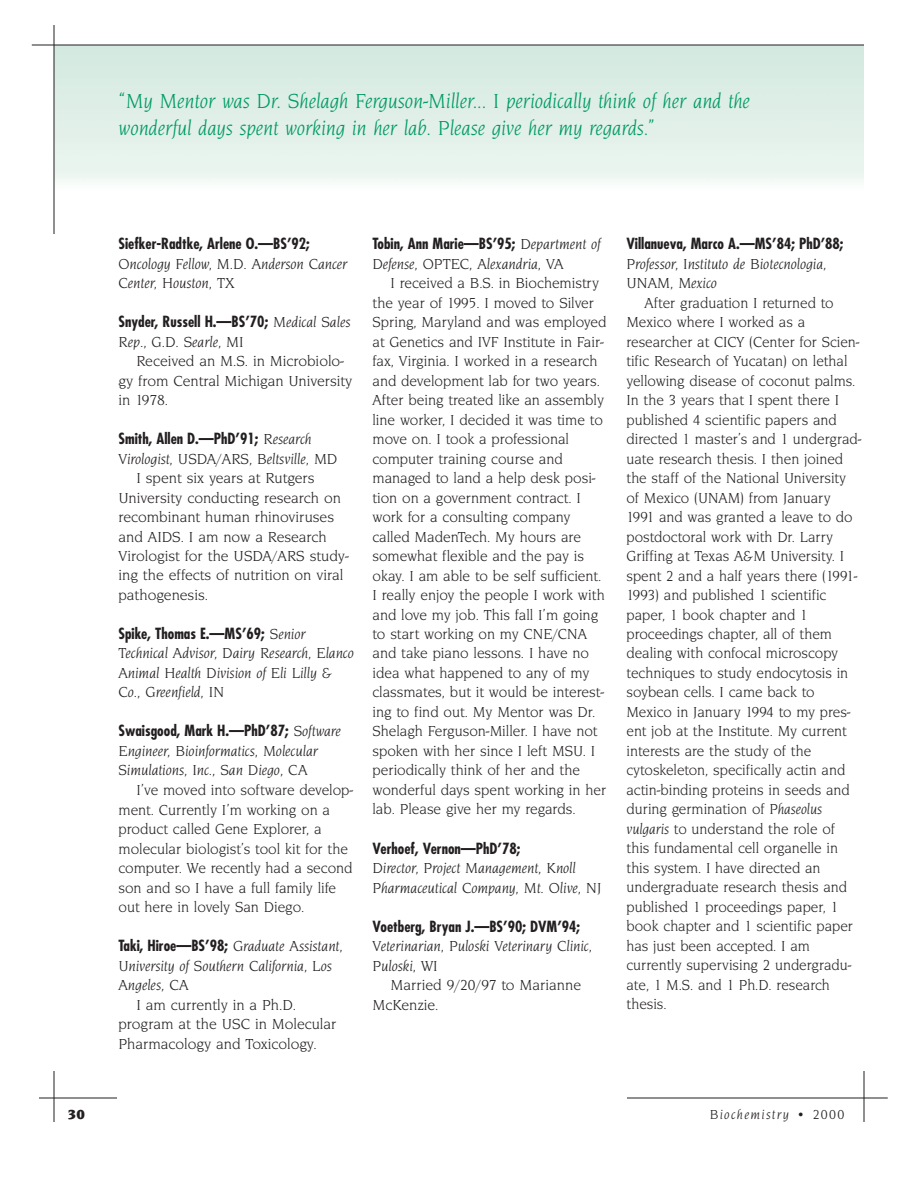
<style>
.page{position:relative;width:918px;height:1188px;background:#fff}
.page>*{position:absolute;margin:0;border:0;box-sizing:border-box;transform-origin:0 0}
.t1{font:italic 21px/27px "Novarese Itc T";color:#009a66}
.t2{font:15px/19.5px "Novarese Itc T";color:#231f20}
.t3{font:italic 15px/19.5px "Novarese Itc T";color:#231f20}
.t4{font:700 condensed 15px "Futura";color:#231f20}
.t5{font:italic 13.5px "Novarese Itc T";letter-spacing:.1em;color:#231f20}
.t6{font:900 13.5px "Novarese Itc T";color:#231f20}
.s1{font-family:"Novarese Itc T";font-weight:400;font-style:italic;font-stretch:normal}
.s2{font-family:"Futura";font-weight:700;font-style:normal;font-stretch:condensed}
.s3{font-style:italic}
</style>
<div class="page">
<hr style="left:54px;top:25px;width:1px;height:209px;background:#231f20">
<hr style="left:32px;top:45px;width:832px;height:1px;background:#231f20">
<hr style="left:627px;top:1098px;width:261px;height:1px;background:#231f20">
<hr style="left:864px;top:1071px;width:1px;height:51px;background:#231f20">
<hr style="left:54px;top:1071px;width:1px;height:51px;background:#231f20">
<hr style="left:39px;top:1098px;width:78px;height:1px;background:#231f20">
<h1 class="t1" style="left:118px;top:88px;width:633px">“My Mentor was Dr. Shelagh Ferguson-Miller... I periodically think of her and the wonderful days spent working in her lab. Please give her my regards.”</h1>
<p class="t4" style="left:118px;top:237px;width:193px">Siefker-Radtke, Arlene O.—BS’92;</p>
<p class="t3" style="left:118px;top:254px;width:231px">Oncology Fellow, M.D. Anderson Cancer<br>Center, Houston, TX</p>
<p class="t4" style="left:118px;top:315px;width:233px">Snyder, Russell H.—BS’70; <span class="s1">Medical Sales</span></p>
<p class="t3" style="left:118px;top:332px;width:127px">Rep., G.D. Searle, MI</p>
<p class="t2" style="left:118px;top:352px;width:235px;text-indent:18px">Received an M.S. in Microbiolo&shy;gy from Central Michigan University in 1978.</p>
<p class="t4" style="left:118px;top:432px;width:195px">Smith, Allen D.—PhD’91; <span class="s1">Research</span></p>
<p class="t3" style="left:119px;top:449px;width:220px">Virologist, USDA/ARS, Beltsville, MD</p>
<p class="t2" style="left:118px;top:469px;width:232px;text-indent:18px">I spent six years at Rutgers<br>University conducting research on recombinant human rhinoviruses and AIDS. I am now a Research<br>Virologist for the USDA/ARS study&shy;ing the effects of nutrition on viral pathogenesis.</p>
<p class="t4" style="left:118px;top:627px;width:189px">Spike, Thomas E.—MS’69; <span class="s1">Senior</span></p>
<p class="t3" style="left:118px;top:644px;width:237px">Technical Advisor, Dairy Research, Elanco<br>Animal Health Division of Eli Lilly &amp;<br>Co., Greenfield, IN</p>
<p class="t4" style="left:118px;top:724px;width:224px">Swaisgood, Mark H.—PhD’87; <span class="s1">Software</span></p>
<p class="t3" style="left:118px;top:742px;width:201px">Engineer, Bioinformatics, Molecular<br>Simulations, Inc., San Diego, CA</p>
<p class="t2" style="left:118px;top:781px;width:236px;text-indent:18px">I’ve moved into software develop&shy;ment. Currently I’m working on a product called Gene Explorer, a molecular biologist’s tool kit for the computer. We recently had a second son and so I have a full family life out here in lovely San Diego.</p>
<p class="t3" style="left:118px;top:937px;width:226px"><span class="s2">Taki, Hiroe—BS’98;</span> Graduate Assistant,<br>University of Southern California, Los<br>Angeles, CA</p>
<p class="t2" style="left:118px;top:996px;width:219px;text-indent:18px">I am currently in a Ph.D. program at the USC in Molecular<br>Pharmacology and Toxicology.</p>
<p class="t4" style="left:372px;top:237px;width:230px">Tobin, Ann Marie—BS’95; <span class="s1">Department of</span></p>
<p class="t3" style="left:372px;top:254px;width:193px">Defense, OPTEC, Alexandria, VA</p>
<p class="t2" style="left:372px;top:274px;width:235px;text-indent:18px">I received a B.S. in Biochemistry the year of 1995. I moved to Silver Spring, Maryland and was employed at Genetics and IVF Institute in Fair&shy;fax, Virginia. I worked in a research and development lab for two years.<br>After being treated like an assembly line worker, I decided it was time to move on. I took a professional computer training course and managed to land a help desk posi&shy;tion on a government contract. I work for a consulting company called MadenTech. My hours are somewhat flexible and the pay is okay. I am able to be self sufficient.<br>I really enjoy the people I work with and love my job. This fall I’m going to start working on my CNE/CNA and take piano lessons. I have no idea what happened to any of my classmates, but it would be interest&shy;ing to find out. My Mentor was Dr.<br>Shelagh Ferguson-Miller. I have not spoken with her since I left MSU. I periodically think of her and the wonderful days spent working in her lab. Please give her my regards.</p>
<p class="t4" style="left:372px;top:841px;width:149px">Verhoef, Vernon—PhD’78;</p>
<p class="t3" style="left:372px;top:859px;width:230px">Director, Project Management, Knoll<br>Pharmaceutical Company, Mt. Olive, NJ</p>
<p class="t4" style="left:372px;top:919px;width:209px">Voetberg, Bryan J.—BS’90; DVM’94;</p>
<p class="t3" style="left:372px;top:937px;width:221px">Veterinarian, Puloski Veterinary Clinic,<br>Puloski, WI</p>
<p class="t2" style="left:373px;top:976px;width:210px;text-indent:18px">Married 9/20/97 to Marianne<br>McKenzie.</p>
<p class="t4" style="left:627px;top:237px;width:219px">Villanueva, Marco A.—MS’84; PhD’88;</p>
<p class="t3" style="left:627px;top:254px;width:202px">Professor, Instituto de Biotecnologia,<br>UNAM, Mexico</p>
<p class="t2" style="left:627px;top:294px;width:236px;text-indent:18px">After graduation I returned to<br>Mexico where I worked as a researcher at CICY (Center for Scien&shy;tific Research of Yucatan) on lethal yellowing disease of coconut palms.<br>In the 3 years that I spent there I published 4 scientific papers and directed 1 master’s and 1 undergrad&shy;uate research thesis. I then joined the staff of the National University of Mexico (UNAM) from January<br>1991 and was granted a leave to do postdoctoral work with Dr. Larry<br>Griffing at Texas A&amp;M University. I spent 2 and a half years there (1991-<br>1993) and published 1 scientific paper, 1 book chapter and 1 proceedings chapter, all of them dealing with confocal microscopy techniques to study endocytosis in soybean cells. I came back to<br>Mexico in January 1994 to my pres&shy;ent job at the Institute. My current interests are the study of the cytoskeleton, specifically actin and actin-binding proteins in seeds and during germination of <span class="s3">Phaseolus vulgaris</span> to understand the role of this fundamental cell organelle in this system. I have directed an undergraduate research thesis and published 1 proceedings paper, 1 book chapter and 1 scientific paper has just been accepted. I am currently supervising 2 undergradu&shy;ate, 1 M.S. and 1 Ph.D. research thesis.</p>
<p class="t6" style="left:68px;top:1108px;width:19px">30</p>
<p class="t5" style="left:710px;top:1109px;width:136px">Biochemistry • 2000</p>
</div>
